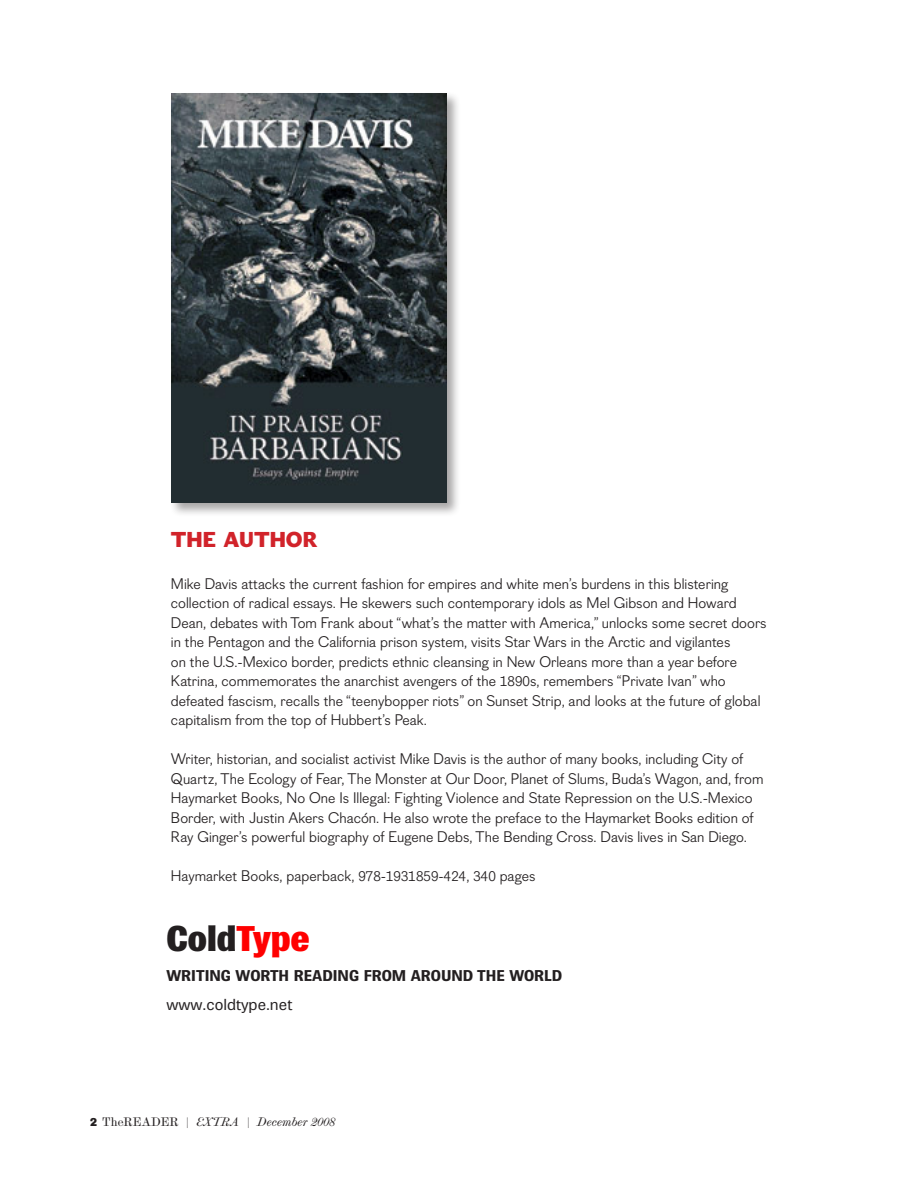
<style>
.page{position:relative;width:918px;height:1188px;background:#fff}
.page>*{position:absolute;margin:0;border:0;box-sizing:border-box;transform-origin:0 0}
.Text2_text{font:900 expanded 36px "Times Brown";color:#231f20}
.Text3_NoIndent{font:800 21px "Figgins Sans";color:#d1232a}
.Text3_NoIndent-2{font:15px/19.5px "Figgins Sans";color:#231f20}
.Text2_text-2{font:700 15px "Times Brown";color:#231f20}
.Text2_text-3{font:15px "Times Brown";color:#231f20}
.t1{font:12px "Scotch Modern";color:#231f20}
.t2{font:italic 12px "Scotch Modern";color:#231f20}
.s1{color:#f00}
.s2{font-family:"Figgins Sans";font-weight:800}
.s3{font-style:italic}
.s4{font-style:normal}
</style>
<div class="page">
<div style="left:169px;top:91px;width:291px;height:426px;background:#231f20;opacity:.4"></div>
<img style="left:171px;top:93px;width:275px;height:409px">
<p class="Text3_NoIndent" style="left:171px;top:526px;width:143px">THE AUTHOR</p>
<p class="Text3_NoIndent-2" style="left:171px;top:574px;width:597px">Mike Davis attacks the current fashion for empires and white men’s burdens in this blistering collection of radical essays. He skewers such contemporary idols as Mel Gibson and Howard Dean, debates with Tom Frank about “what’s the matter with America,” unlocks some secret doors in the Pentagon and the California prison system, visits Star Wars in the Arctic and vigilantes<br>on the U.S.-Mexico border, predicts ethnic cleansing in New Orleans more than a year before Katrina, commemorates the anarchist avengers of the 1890s, remembers “Private Ivan” who defeated fascism, recalls the “teenybopper riots” on Sunset Strip, and looks at the future of global capitalism from the top of Hubbert’s Peak.</p>
<p class="Text3_NoIndent-2" style="left:171px;top:750px;width:594px">Writer, historian, and socialist activist Mike Davis is the author of many books, including City of Quartz, The Ecology of Fear, The Monster at Our Door, Planet of Slums, Buda’s Wagon, and, from Haymarket Books, No One Is Illegal: Fighting Violence and State Repression on the U.S.-Mexico Border, with Justin Akers Chacón. He also wrote the preface to the Haymarket Books edition of Ray Ginger’s powerful biography of Eugene Debs, The Bending Cross. Davis lives in San Diego.</p>
<p class="Text3_NoIndent-2" style="left:171px;top:867px;width:366px">Haymarket Books, paperback, 978-1931859-424, 340 pages</p>
<p class="Text2_text" style="left:166px;top:918px;width:145px">Cold<span class="s1">Type</span></p>
<p class="Text2_text-2" style="left:166px;top:967px;width:397px">WRITING WORTH READING FROM AROUND THE WORLD</p>
<p class="Text2_text-3" style="left:166px;top:995px;width:127px">www.coldtype.net</p>
<p class="t1" style="left:90px;top:1114px;width:116px"><span class="s2">2</span> THEREADER | <span class="s3">EXTRA</span></p>
<p class="t2" style="left:247px;top:1114px;width:90px"><span class="s4">|</span> December 2008</p>
</div>
